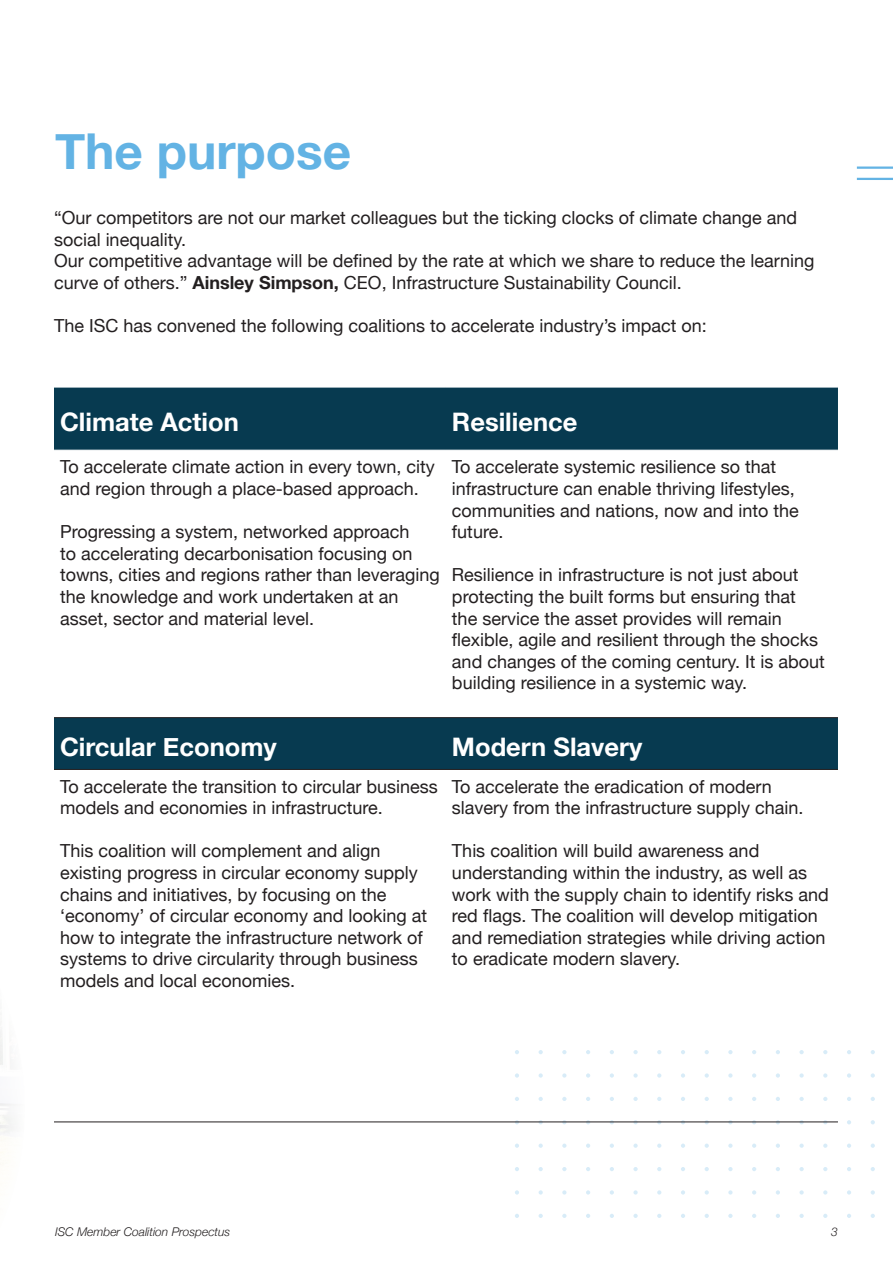
<style>
.page{position:relative;width:893px;height:1263px;background:#fff}
.page>*{position:absolute;margin:0;border:0;box-sizing:border-box;transform-origin:0 0}
.t1{font:700 49.5px "Helvetica Neue";color:#63b3e4}
.t2{font:700 25.5px "Helvetica Neue";color:#fff}
.t3{font:18px/21.6px "Helvetica Neue";color:#231f20}
.t4{font:italic 300 12px "Helvetica Neue";color:#231f20}
.s1{font-weight:700}
</style>
<div class="page">
<svg style="left:705px;top:1050px;width:4px;height:4px"></svg>
<svg style="left:705px;top:1143px;width:4px;height:5px"></svg>
<svg style="left:705px;top:1097px;width:4px;height:4px"></svg>
<svg style="left:705px;top:1190px;width:4px;height:4px"></svg>
<svg style="left:705px;top:1073px;width:4px;height:5px"></svg>
<svg style="left:705px;top:1167px;width:4px;height:4px"></svg>
<svg style="left:705px;top:1214px;width:4px;height:4px"></svg>
<svg style="left:515px;top:1050px;width:4px;height:4px"></svg>
<svg style="left:515px;top:1143px;width:4px;height:5px"></svg>
<svg style="left:515px;top:1097px;width:4px;height:4px"></svg>
<svg style="left:515px;top:1190px;width:4px;height:4px"></svg>
<svg style="left:515px;top:1073px;width:4px;height:5px"></svg>
<svg style="left:515px;top:1167px;width:4px;height:4px"></svg>
<svg style="left:515px;top:1214px;width:4px;height:4px"></svg>
<svg style="left:657px;top:1050px;width:4px;height:4px"></svg>
<svg style="left:657px;top:1143px;width:4px;height:5px"></svg>
<svg style="left:657px;top:1097px;width:4px;height:4px"></svg>
<svg style="left:657px;top:1190px;width:4px;height:4px"></svg>
<svg style="left:657px;top:1073px;width:4px;height:5px"></svg>
<svg style="left:657px;top:1167px;width:4px;height:4px"></svg>
<svg style="left:657px;top:1214px;width:4px;height:4px"></svg>
<svg style="left:847px;top:1050px;width:4px;height:4px"></svg>
<svg style="left:847px;top:1143px;width:4px;height:5px"></svg>
<svg style="left:847px;top:1097px;width:4px;height:4px"></svg>
<svg style="left:847px;top:1190px;width:4px;height:4px"></svg>
<svg style="left:847px;top:1073px;width:4px;height:5px"></svg>
<svg style="left:847px;top:1167px;width:4px;height:4px"></svg>
<svg style="left:847px;top:1120px;width:4px;height:4px"></svg>
<svg style="left:847px;top:1214px;width:4px;height:4px"></svg>
<svg style="left:586px;top:1050px;width:4px;height:4px"></svg>
<svg style="left:586px;top:1143px;width:4px;height:5px"></svg>
<svg style="left:586px;top:1097px;width:4px;height:4px"></svg>
<svg style="left:586px;top:1190px;width:4px;height:4px"></svg>
<svg style="left:586px;top:1073px;width:4px;height:5px"></svg>
<svg style="left:586px;top:1167px;width:4px;height:4px"></svg>
<svg style="left:586px;top:1214px;width:4px;height:4px"></svg>
<svg style="left:776px;top:1050px;width:4px;height:4px"></svg>
<svg style="left:776px;top:1143px;width:4px;height:5px"></svg>
<svg style="left:776px;top:1097px;width:4px;height:4px"></svg>
<svg style="left:776px;top:1190px;width:4px;height:4px"></svg>
<svg style="left:776px;top:1073px;width:4px;height:5px"></svg>
<svg style="left:776px;top:1167px;width:4px;height:4px"></svg>
<svg style="left:776px;top:1214px;width:4px;height:4px"></svg>
<svg style="left:799px;top:1050px;width:5px;height:4px"></svg>
<svg style="left:799px;top:1143px;width:5px;height:5px"></svg>
<svg style="left:799px;top:1097px;width:5px;height:4px"></svg>
<svg style="left:799px;top:1190px;width:5px;height:4px"></svg>
<svg style="left:799px;top:1073px;width:5px;height:5px"></svg>
<svg style="left:799px;top:1167px;width:5px;height:4px"></svg>
<svg style="left:799px;top:1120px;width:5px;height:4px"></svg>
<svg style="left:799px;top:1214px;width:5px;height:4px"></svg>
<svg style="left:562px;top:1050px;width:4px;height:4px"></svg>
<svg style="left:562px;top:1143px;width:4px;height:5px"></svg>
<svg style="left:562px;top:1097px;width:4px;height:4px"></svg>
<svg style="left:562px;top:1190px;width:4px;height:4px"></svg>
<svg style="left:562px;top:1073px;width:4px;height:5px"></svg>
<svg style="left:562px;top:1167px;width:4px;height:4px"></svg>
<svg style="left:562px;top:1214px;width:4px;height:4px"></svg>
<svg style="left:728px;top:1050px;width:5px;height:4px"></svg>
<svg style="left:728px;top:1143px;width:5px;height:5px"></svg>
<svg style="left:728px;top:1097px;width:5px;height:4px"></svg>
<svg style="left:728px;top:1190px;width:5px;height:4px"></svg>
<svg style="left:728px;top:1073px;width:5px;height:5px"></svg>
<svg style="left:728px;top:1167px;width:5px;height:4px"></svg>
<svg style="left:728px;top:1214px;width:5px;height:4px"></svg>
<svg style="left:633px;top:1050px;width:5px;height:4px"></svg>
<svg style="left:633px;top:1143px;width:5px;height:5px"></svg>
<svg style="left:633px;top:1097px;width:5px;height:4px"></svg>
<svg style="left:633px;top:1190px;width:5px;height:4px"></svg>
<svg style="left:633px;top:1073px;width:5px;height:5px"></svg>
<svg style="left:633px;top:1167px;width:5px;height:4px"></svg>
<svg style="left:633px;top:1214px;width:5px;height:4px"></svg>
<svg style="left:871px;top:1050px;width:4px;height:4px"></svg>
<svg style="left:871px;top:1143px;width:4px;height:5px"></svg>
<svg style="left:871px;top:1097px;width:4px;height:4px"></svg>
<svg style="left:871px;top:1190px;width:4px;height:4px"></svg>
<svg style="left:871px;top:1073px;width:4px;height:5px"></svg>
<svg style="left:871px;top:1167px;width:4px;height:4px"></svg>
<svg style="left:871px;top:1120px;width:4px;height:4px"></svg>
<svg style="left:871px;top:1214px;width:4px;height:4px"></svg>
<svg style="left:752px;top:1050px;width:4px;height:4px"></svg>
<svg style="left:752px;top:1143px;width:4px;height:5px"></svg>
<svg style="left:752px;top:1097px;width:4px;height:4px"></svg>
<svg style="left:752px;top:1190px;width:4px;height:4px"></svg>
<svg style="left:752px;top:1073px;width:4px;height:5px"></svg>
<svg style="left:752px;top:1167px;width:4px;height:4px"></svg>
<svg style="left:752px;top:1214px;width:4px;height:4px"></svg>
<svg style="left:539px;top:1050px;width:4px;height:4px"></svg>
<svg style="left:539px;top:1143px;width:4px;height:5px"></svg>
<svg style="left:539px;top:1097px;width:4px;height:4px"></svg>
<svg style="left:539px;top:1190px;width:4px;height:4px"></svg>
<svg style="left:539px;top:1073px;width:4px;height:5px"></svg>
<svg style="left:539px;top:1167px;width:4px;height:4px"></svg>
<svg style="left:539px;top:1214px;width:4px;height:4px"></svg>
<svg style="left:681px;top:1050px;width:4px;height:4px"></svg>
<svg style="left:681px;top:1143px;width:4px;height:5px"></svg>
<svg style="left:681px;top:1097px;width:4px;height:4px"></svg>
<svg style="left:681px;top:1190px;width:4px;height:4px"></svg>
<svg style="left:681px;top:1073px;width:4px;height:5px"></svg>
<svg style="left:681px;top:1167px;width:4px;height:4px"></svg>
<svg style="left:681px;top:1214px;width:4px;height:4px"></svg>
<svg style="left:610px;top:1050px;width:4px;height:4px"></svg>
<svg style="left:610px;top:1143px;width:4px;height:5px"></svg>
<svg style="left:610px;top:1097px;width:4px;height:4px"></svg>
<svg style="left:610px;top:1190px;width:4px;height:4px"></svg>
<svg style="left:610px;top:1073px;width:4px;height:5px"></svg>
<svg style="left:610px;top:1167px;width:4px;height:4px"></svg>
<svg style="left:610px;top:1214px;width:4px;height:4px"></svg>
<svg style="left:823px;top:1050px;width:4px;height:4px"></svg>
<svg style="left:823px;top:1143px;width:4px;height:5px"></svg>
<svg style="left:823px;top:1097px;width:4px;height:4px"></svg>
<svg style="left:823px;top:1190px;width:4px;height:4px"></svg>
<svg style="left:823px;top:1073px;width:4px;height:5px"></svg>
<svg style="left:823px;top:1167px;width:4px;height:4px"></svg>
<svg style="left:823px;top:1214px;width:4px;height:4px"></svg>
<hr style="left:857px;top:178px;width:36px;height:2px;background:#63b3e4">
<hr style="left:857px;top:167px;width:36px;height:2px;background:#63b3e4">
<div style="left:54px;top:388px;width:784px;height:62px;background:#073a50"></div>
<div style="left:54px;top:718px;width:784px;height:51px;background:#073a50"></div>
<hr style="left:54px;top:717px;width:392px;height:1px;background:#231f20">
<hr style="left:446px;top:717px;width:392px;height:1px;background:#231f20">
<hr style="left:54px;top:769px;width:392px;height:1px;background:#231f20">
<hr style="left:446px;top:769px;width:392px;height:1px;background:#231f20">
<hr style="left:54px;top:1121px;width:392px;height:1px;background:#231f20">
<hr style="left:446px;top:1121px;width:392px;height:1px;background:#231f20">
<p class="t1" style="left:55px;top:113px;width:298px">The purpose</p>
<p class="t3" style="left:54px;top:208px;width:745px">“Our competitors are not our market colleagues but the ticking clocks of climate change and social inequality.</p>
<p class="t3" style="left:54px;top:251px;width:762px">Our competitive advantage will be defined by the rate at which we share to reduce the learning curve of others.” <span class="s1">Ainsley Simpson,</span> CEO, Infrastructure Sustainability Council.</p>
<p class="t3" style="left:54px;top:316px;width:654px">The ISC has convened the following coalitions to accelerate industry’s impact on:</p>
<p class="t2" style="left:60px;top:401px;width:180px">Climate Action</p>
<p class="t2" style="left:452px;top:401px;width:127px">Resilience</p>
<p class="t3" style="left:60px;top:457px;width:376px">To accelerate climate action in every town, city and region through a place-based approach.</p>
<p class="t3" style="left:60px;top:522px;width:381px">Progressing a system, networked approach<br>to accelerating decarbonisation focusing on towns, cities and regions rather than leveraging the knowledge and work undertaken at an asset, sector and material level.</p>
<p class="t3" style="left:452px;top:457px;width:348px">To accelerate systemic resilience so that infrastructure can enable thriving lifestyles, communities and nations, now and into the future.</p>
<p class="t3" style="left:452px;top:565px;width:374px">Resilience in infrastructure is not just about protecting the built forms but ensuring that the service the asset provides will remain flexible, agile and resilient through the shocks and changes of the coming century. It is about building resilience in a systemic way.</p>
<p class="t2" style="left:60px;top:727px;width:218px">Circular Economy</p>
<p class="t2" style="left:452px;top:727px;width:192px">Modern Slavery</p>
<p class="t3" style="left:60px;top:776px;width:379px">To accelerate the transition to circular business models and economies in infrastructure.</p>
<p class="t3" style="left:60px;top:841px;width:369px">This coalition will complement and align existing progress in circular economy supply chains and initiatives, by focusing on the ‘economy’ of circular economy and looking at how to integrate the infrastructure network of systems to drive circularity through business models and local economies.</p>
<p class="t3" style="left:452px;top:776px;width:353px">To accelerate the eradication of modern slavery from the infrastructure supply chain.</p>
<p class="t3" style="left:452px;top:841px;width:378px">This coalition will build awareness and understanding within the industry, as well as work with the supply chain to identify risks and red flags. The coalition will develop mitigation and remediation strategies while driving action to eradicate modern slavery.</p>
<p class="t4" style="left:55px;top:1222px;width:177px">ISC Member Coalition Prospectus</p>
<p class="t4" style="left:831px;top:1222px;width:8px">3</p>
</div>
